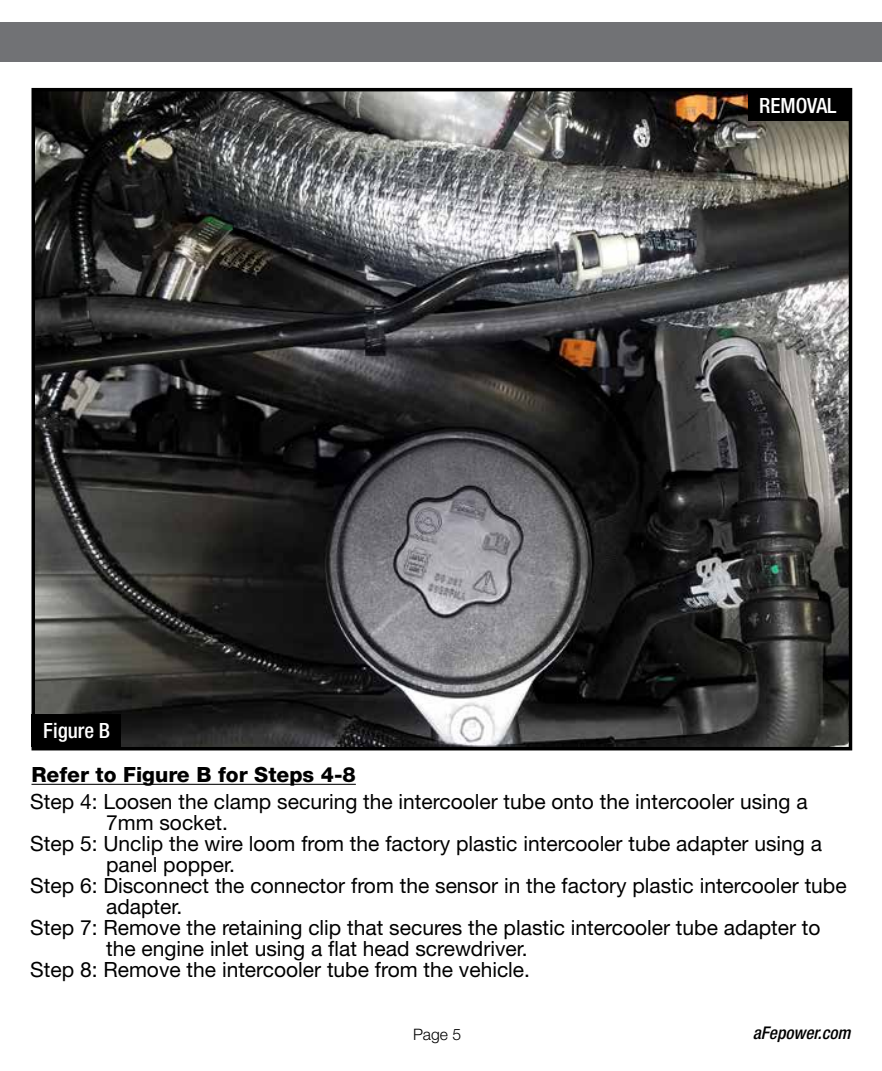
<style>
.page{position:relative;width:882px;height:1071px;background:#fff}
.page>*{position:absolute;margin:0;border:0;box-sizing:border-box;transform-origin:0 0}
.t1{font:21px "Helvetica Neue";color:#000}
.t2{font:800 21px "Helvetica Neue";color:#000}
.t3{font:500 condensed 21px "Helvetica Neue";color:#fff}
.t4{font:italic 500 condensed 17.5px "Helvetica Neue";color:#000}
.t5{font:300 15.75px "Helvetica Neue";color:#000}
</style>
<div class="page">
<img style="left:37px;top:93px;width:810px;height:652px">
<div style="left:32px;top:88px;width:820px;height:662px;border:4px solid #000"></div>
<div style="left:0;top:23px;width:882px;height:39px;background:#717275"></div>
<hr style="left:32px;top:784px;width:324px;height:1px;background:#000">
<div style="left:748px;top:88px;width:102px;height:33px;background:#000"></div>
<div style="left:32px;top:714px;width:89px;height:33px;background:#000"></div>
<p class="t3" style="left:43px;top:719px;width:68px">Figure B</p>
<p class="t3" style="left:759px;top:93px;width:79px">REMOVAL</p>
<p class="t2" style="left:32px;top:762px;width:326px">Refer to Figure B for Steps 4-8</p>
<p class="t1" style="left:30px;top:789px;width:779px">Step 4: Loosen the clamp securing the intercooler tube onto the intercooler using a</p>
<p class="t1" style="left:106px;top:810px;width:123px">7mm socket.</p>
<p class="t1" style="left:30px;top:831px;width:793px">Step 5: Unclip the wire loom from the factory plastic intercooler tube adapter using a</p>
<p class="t1" style="left:106px;top:852px;width:130px">panel popper.</p>
<p class="t1" style="left:30px;top:873px;width:818px">Step 6: Disconnect the connector from the sensor in the factory plastic intercooler tube</p>
<p class="t1" style="left:106px;top:894px;width:78px">adapter.</p>
<p class="t1" style="left:30px;top:915px;width:792px">Step 7: Remove the retaining clip that secures the plastic intercooler tube adapter to</p>
<p class="t1" style="left:106px;top:936px;width:423px">the engine inlet using a flat head screwdriver.</p>
<p class="t1" style="left:30px;top:957px;width:501px">Step 8: Remove the intercooler tube from the vehicle.</p>
<p class="t5" style="left:413px;top:1024px;width:50px">Page 5</p>
<p class="t4" style="left:753px;top:1023px;width:99px">aFepower.com</p>
</div>
